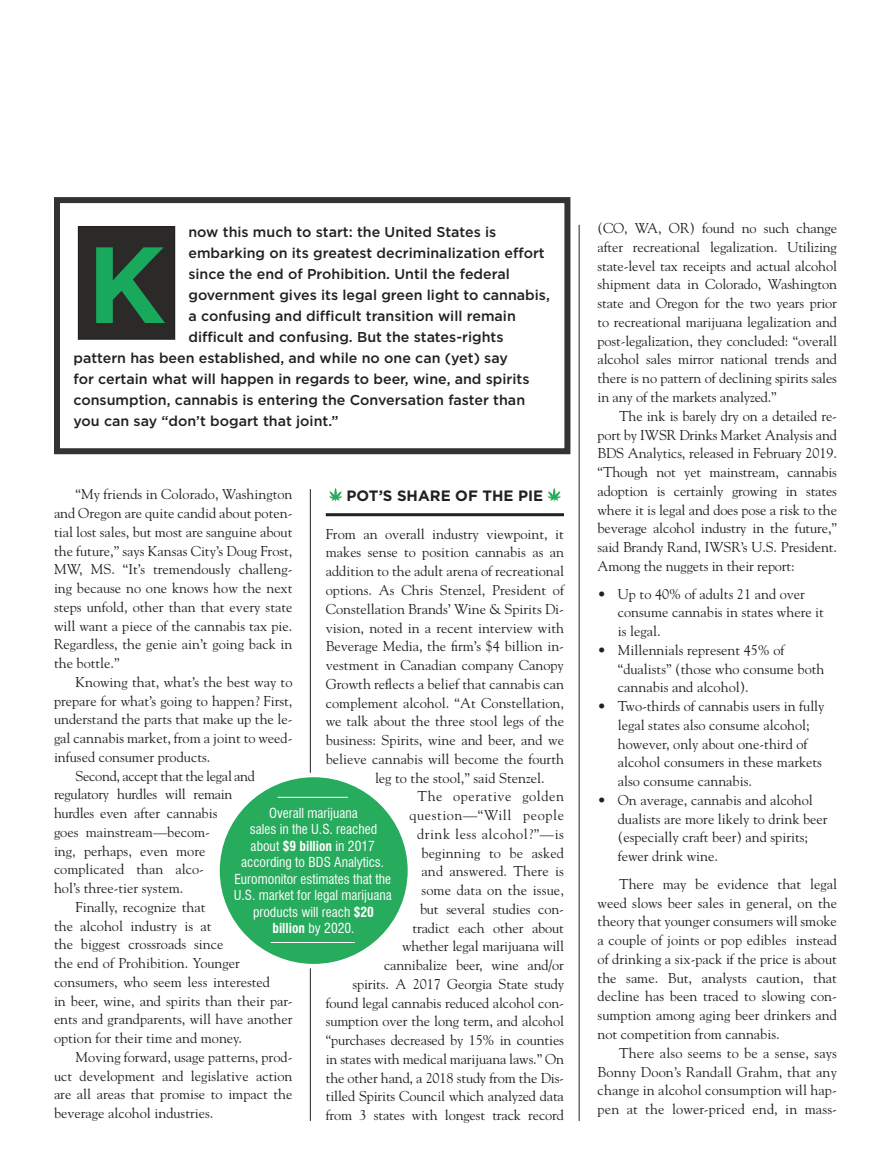
<style>
.page{position:relative;width:891px;height:1175px;background:#fff}
.page>*{position:absolute;margin:0;border:0;box-sizing:border-box;transform-origin:0 0}
.Column_-_Subhead{font:700 108px "Gotham";color:#19a95d}
.Body_Subhead{font:700 15px "Gotham";color:#231f20}
.body_copy{font:14.25px/18.8px "Goudy";color:#231f20;text-align:justify}
.Body_Subhead-2{font:500 14.25px "Gotham";color:#231f20}
.Blurb_Text{font:condensed 13.5px/16.5px "Swiss 721 BT";color:#fff;text-align:center}
.s1{font-weight:700}
</style>
<div class="page">
<hr style="left:326px;top:513px;width:238px;height:3px;background:#231f20">
<svg style="left:329px;top:488px;width:13px;height:13px"></svg>
<svg style="left:548px;top:488px;width:13px;height:13px"></svg>
<hr style="left:579px;top:225px;width:1px;height:895px;background:#231f20">
<hr style="left:310px;top:489px;width:1px;height:631px;background:#231f20">
<div style="left:54px;top:197px;width:516px;height:257px;border:6px solid #333"></div>
<div style="left:78px;top:227px;width:97px;height:112px;background:#2b2a29"></div>
<div style="left:78px;top:226px;width:97px;height:113px;border:1px solid #231f20"></div>
<div style="left:218px;top:775px;width:192px;height:191px;background:#27ab5d;border-radius:50%"></div>
<hr style="left:278px;top:797px;width:70px;height:1px;background:#fff">
<hr style="left:271px;top:942px;width:84px;height:1px;background:#fff">
<div style="left:215px;top:772px;width:197px;height:196px;border:4px solid #fff;border-radius:50%"></div>
<p class="Body_Subhead-2" style="left:188px;top:224px;width:309px">now this much to start: the United States is</p>
<p class="Body_Subhead-2" style="left:188px;top:245px;width:358px">embarking on its greatest decriminalization effort</p>
<p class="Body_Subhead-2" style="left:188px;top:266px;width:323px">since the end of Prohibition. Until the federal</p>
<p class="Body_Subhead-2" style="left:188px;top:287px;width:363px">government gives its legal green light to cannabis,</p>
<p class="Body_Subhead-2" style="left:188px;top:308px;width:329px">a confusing and difficult transition will remain</p>
<p class="Body_Subhead-2" style="left:188px;top:329px;width:317px">difficult and confusing. But the states-rights</p>
<p class="Body_Subhead-2" style="left:74px;top:350px;width:436px">pattern has been established, and while no one can (yet) say</p>
<p class="Body_Subhead-2" style="left:74px;top:371px;width:457px">for certain what will happen in regards to beer, wine, and spirits</p>
<p class="Body_Subhead-2" style="left:74px;top:392px;width:453px">consumption, cannabis is entering the Conversation faster than</p>
<p class="Body_Subhead-2" style="left:74px;top:413px;width:267px">you can say “don’t bogart that joint.”</p>
<p class="Column_-_Subhead" style="left:87px;top:222px;width:80px">K</p>
<p class="body_copy" style="left:54px;top:484px;width:240px;text-indent:22px">“My friends in Colorado, Washington and Oregon are quite candid about poten&shy;tial lost sales, but most are sanguine about the future,” says Kansas City’s Doug Frost, MW, MS. “It’s tremendously challeng&shy;ing because no one knows how the next steps unfold, other than that every state will want a piece of the cannabis tax pie.<br>Regardless, the genie ain’t going back in the bottle.”</p>
<p class="body_copy" style="left:54px;top:672px;width:240px;text-indent:22px">Knowing that, what’s the best way to prepare for what’s going to happen? First, understand the parts that make up the le&shy;gal cannabis market, from a joint to weed&shy;infused consumer products.</p>
<p class="body_copy" style="left:54px;top:766px;width:203px;text-align:left;text-indent:22px">Second, accept that the legal and regulatory hurdles will remain hurdles even after cannabis<br>goes mainstream—becom-<br>ing, perhaps, even more complicated than alco-<br>hol’s three-tier system.</p>
<p class="body_copy" style="left:54px;top:897px;width:240px;text-align:left;text-indent:22px">Finally, recognize that<br>the alcohol industry is at<br>the biggest crossroads since<br>the end of Prohibition. Younger consumers, who seem less interested<br>in beer, wine, and spirits than their par&shy;ents and grandparents, will have another option for their time and money.</p>
<p class="body_copy" style="left:54px;top:1047px;width:240px;text-indent:22px">Moving forward, usage patterns, prod&shy;uct development and legislative action are all areas that promise to impact the beverage alcohol industries.</p>
<p class="Body_Subhead" style="left:347px;top:487px;width:198px">POT’S SHARE OF THE PIE</p>
<p class="body_copy" style="left:326px;top:524px;width:240px">From an overall industry viewpoint, it</p>
<p class="body_copy" style="left:326px;top:543px;width:240px">makes sense to position cannabis as an</p>
<p class="body_copy" style="left:326px;top:561px;width:240px">addition to the adult arena of recreational</p>
<p class="body_copy" style="left:326px;top:580px;width:240px">options. As Chris Stenzel, President of</p>
<p class="body_copy" style="left:326px;top:599px;width:240px">Constellation Brands’ Wine &amp; Spirits Di-</p>
<p class="body_copy" style="left:326px;top:618px;width:240px">vision, noted in a recent interview with</p>
<p class="body_copy" style="left:326px;top:636px;width:240px">Beverage Media, the firm’s $4 billion in-</p>
<p class="body_copy" style="left:326px;top:655px;width:240px">vestment in Canadian company Canopy</p>
<p class="body_copy" style="left:326px;top:674px;width:240px">Growth reflects a belief that cannabis can</p>
<p class="body_copy" style="left:326px;top:693px;width:240px">complement alcohol. “At Constellation,</p>
<p class="body_copy" style="left:326px;top:711px;width:240px">we talk about the three stool legs of the</p>
<p class="body_copy" style="left:326px;top:730px;width:240px">business: Spirits, wine and beer, and we</p>
<p class="body_copy" style="left:326px;top:749px;width:240px">believe cannabis will become the fourth</p>
<p class="body_copy" style="left:375px;top:768px;width:171px">leg to the stool,” said Stenzel.</p>
<p class="body_copy" style="left:326px;top:786px;width:240px;text-align:right">The operative golden question—“Will people<br>drink less alcohol?”—is<br>beginning to be asked<br>and answered. There is<br>some data on the issue,<br>but several studies con-<br>tradict each other about<br>whether legal marijuana will<br>cannibalize beer, wine and/or<br>spirits. A 2017 Georgia State study found legal cannabis reduced alcohol con&shy;sumption over the long term, and alcohol “purchases decreased by 15% in counties in states with medical marijuana laws.” On the other hand, a 2018 study from the Dis&shy;tilled Spirits Council which analyzed data from 3 states with longest track record</p>
<p class="Blurb_Text" style="left:234px;top:804px;width:160px">Overall marijuana<br>sales in the U.S. reached about <span class="s1">$9 billion</span> in 2017 according to BDS Analytics.<br>Euromonitor estimates that the<br>U.S. market for legal marijuana products will reach <span class="s1">$20<br>billion</span> by 2020.</p>
<p class="body_copy" style="left:598px;top:218px;width:241px">(CO, WA, OR) found no such change after recreational legalization. Utilizing state-level tax receipts and actual alcohol shipment data in Colorado, Washington state and Oregon for the two years prior to recreational marijuana legalization and post-legalization, they concluded: “overall alcohol sales mirror national trends and there is no pattern of declining spirits sales in any of the markets analyzed.”</p>
<p class="body_copy" style="left:598px;top:406px;width:241px;text-indent:22px">The ink is barely dry on a detailed re&shy;port by IWSR Drinks Market Analysis and BDS Analytics, released in February 2019. “Though not yet mainstream, cannabis adoption is certainly growing in states where it is legal and does pose a risk to the beverage alcohol industry in the future,” said Brandy Rand, IWSR’s U.S. President.<br>Among the nuggets in their report:</p>
<p class="body_copy" style="left:618px;top:584px;width:208px;text-align:left;text-indent:-20px">• Up to 40% of adults 21 and over consume cannabis in states where it is legal.</p>
<p class="body_copy" style="left:618px;top:640px;width:208px;text-align:left;text-indent:-20px">• Millennials represent 45% of “dualists” (those who consume both cannabis and alcohol).</p>
<p class="body_copy" style="left:618px;top:696px;width:208px;text-align:left;text-indent:-20px">• Two-thirds of cannabis users in fully legal states also consume alcohol; however, only about one-third of alcohol consumers in these markets also consume cannabis.</p>
<p class="body_copy" style="left:618px;top:790px;width:211px;text-align:left;text-indent:-20px">• On average, cannabis and alcohol dualists are more likely to drink beer (especially craft beer) and spirits; fewer drink wine.</p>
<p class="body_copy" style="left:598px;top:874px;width:241px;text-indent:22px">There may be evidence that legal weed slows beer sales in general, on the theory that younger consumers will smoke a couple of joints or pop edibles instead of drinking a six-pack if the price is about the same. But, analysts caution, that decline has been traced to slowing con&shy;sumption among aging beer drinkers and not competition from cannabis.</p>
<p class="body_copy" style="left:598px;top:1043px;width:241px;text-indent:22px">There also seems to be a sense, says Bonny Doon’s Randall Grahm, that any change in alcohol consumption will hap&shy;pen at the lower-priced end, in mass-</p>
</div>
